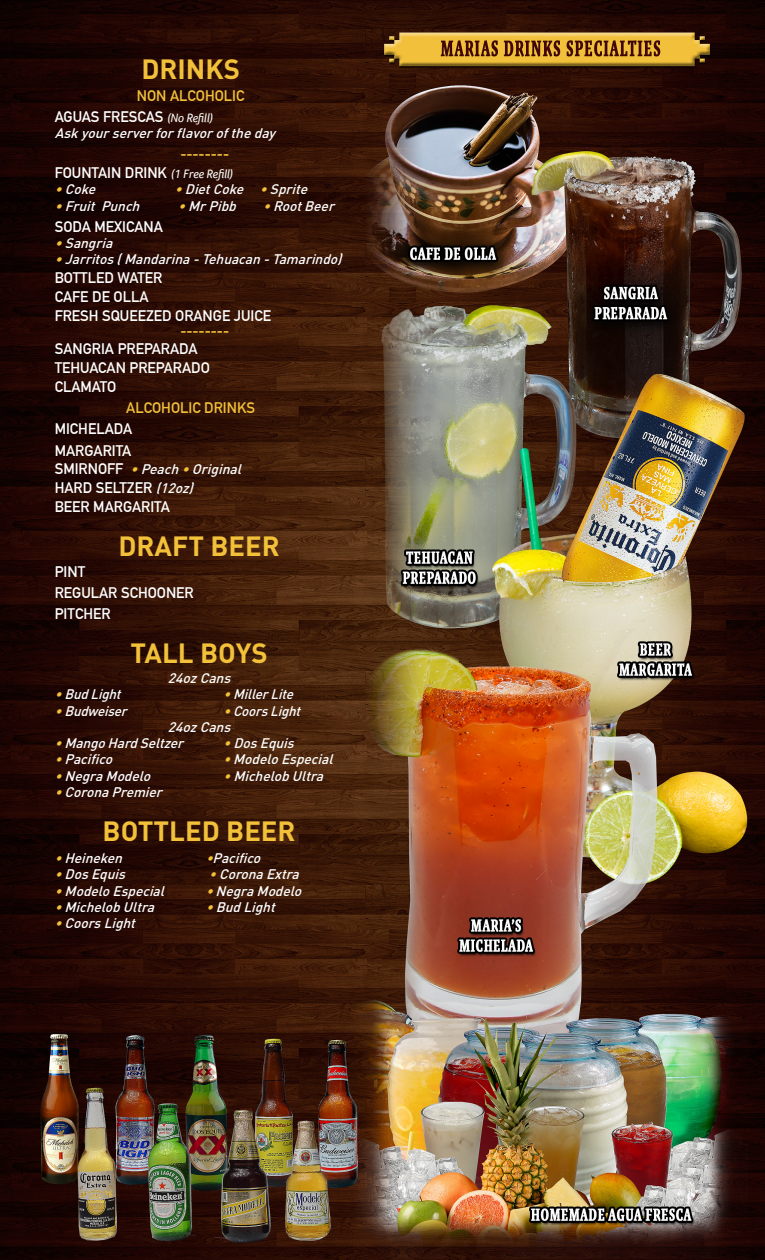
<style>
.page{position:relative;width:765px;height:1260px;background:#fff}
.page>*{position:absolute;margin:0;border:0;box-sizing:border-box;transform-origin:0 0}
.t1{font:700 27.5px "DIN";color:#f2c139}
.t2{font:700 15px "DIN Alternate";color:#fff}
.t3{font:700 15px "DIN Alternate";color:#f2c139}
.t4{font:italic 500 13.75px "DIN Pro";color:#fff}
.t5{font:italic 500 13.75px "DIN Pro";color:#fff;scale:.96 1}
.s1{font-family:"Foco";font-weight:400;font-style:italic;font-size:12.5px}
.s2{color:#f2c139}
.s3{font-family:"DIN Alternate";font-weight:700;font-style:normal;font-size:15px}
.s4{font-family:"DIN Pro";font-weight:500;font-style:italic;font-size:13.75px}
</style>
<div class="page">
<img style="left:0;top:0;width:765px;height:1260px">
<p class="t1" style="left:141px;top:51px;width:100px">DRINKS</p>
<p class="t3" style="left:137px;top:84px;width:109px">NON ALCOHOLIC</p>
<p class="t2" style="left:55px;top:105px;width:160px">AGUAS FRESCAS <span class="s1">(No Refill)</span></p>
<p class="t4" style="left:55px;top:122px;width:227px">Askyourserverforflavoroftheday</p>
<p class="t3" style="left:180px;top:143px;width:50px">--------</p>
<p class="t2" style="left:55px;top:161px;width:180px">FOUNTAIN DRINK <span class="s1">(1 Free Refill)</span></p>
<p class="t4" style="left:55px;top:178px;width:47px"><span class="s2">•</span>Coke</p>
<p class="t4" style="left:175px;top:178px;width:139px"><span class="s2">•</span>DietCoke <span class="s2">•</span>Sprite</p>
<p class="t4" style="left:55px;top:194px;width:91px"><span class="s2">•</span>Fruit Punch</p>
<p class="t4" style="left:178px;top:194px;width:64px"><span class="s2">•</span>MrPibb</p>
<p class="t4" style="left:263px;top:194px;width:78px"><span class="s2">•</span>RootBeer</p>
<p class="t2" style="left:55px;top:215px;width:110px">SODA MEXICANA</p>
<p class="t4" style="left:55px;top:232px;width:64px"><span class="s2">•</span>Sangria</p>
<p class="t4" style="left:55px;top:248px;width:293px"><span class="s2">•</span>Jarritos(Mandarina-Tehuacan-Tamarindo)</p>
<p class="t2" style="left:55px;top:266px;width:109px">BOTTLED WATER</p>
<p class="t2" style="left:55px;top:285px;width:95px">CAFE DE OLLA</p>
<p class="t2" style="left:55px;top:304px;width:218px">FRESH SQUEEZED ORANGE JUICE</p>
<p class="t3" style="left:180px;top:319px;width:50px">--------</p>
<p class="t2" style="left:55px;top:338px;width:144px">SANGRIA PREPARADA</p>
<p class="t2" style="left:55px;top:356px;width:157px">TEHUACAN PREPARADO</p>
<p class="t2" style="left:55px;top:375px;width:63px">CLAMATO</p>
<p class="t3" style="left:126px;top:396px;width:130px">ALCOHOLIC DRINKS</p>
<p class="t2" style="left:55px;top:418px;width:79px">MICHELADA</p>
<p class="t2" style="left:55px;top:439px;width:78px">MARGARITA</p>
<p class="t4" style="left:55px;top:458px;width:193px"><span class="s3">S M I R N O F F</span> <span class="s2">•</span>Peach<span class="s2">•</span>Original</p>
<p class="t2" style="left:55px;top:476px;width:145px">HARD SELTZER <span class="s4">(12oz)</span></p>
<p class="t2" style="left:55px;top:495px;width:117px">BEER MARGARITA</p>
<p class="t1" style="left:118px;top:528px;width:163px">DRAFT BEER</p>
<p class="t2" style="left:55px;top:560px;width:32px">PINT</p>
<p class="t2" style="left:55px;top:581px;width:141px">REGULAR SCHOONER</p>
<p class="t2" style="left:55px;top:603px;width:57px">PITCHER</p>
<p class="t1" style="left:131px;top:635px;width:139px">TALL BOYS</p>
<p class="t4" style="left:168px;top:667px;width:69px">24ozCans</p>
<p class="t5" style="left:55px;top:683px;width:75px"><span class="s2">•</span>BudLight</p>
<p class="t5" style="left:224px;top:683px;width:79px"><span class="s2">•</span>MillerLite</p>
<p class="t5" style="left:55px;top:699px;width:82px"><span class="s2">•</span>Budweiser</p>
<p class="t5" style="left:224px;top:699px;width:87px"><span class="s2">•</span>CoorsLight</p>
<p class="t4" style="left:168px;top:716px;width:69px">24ozCans</p>
<p class="t4" style="left:55px;top:732px;width:135px"><span class="s2">•</span>MangoHardSeltzer</p>
<p class="t4" style="left:224px;top:732px;width:77px"><span class="s2">•</span>DosEquis</p>
<p class="t4" style="left:55px;top:748px;width:64px"><span class="s2">•</span>Pacifico</p>
<p class="t4" style="left:224px;top:748px;width:116px"><span class="s2">•</span>ModeloEspecial</p>
<p class="t4" style="left:55px;top:764px;width:102px"><span class="s2">•</span>NegraModelo</p>
<p class="t4" style="left:224px;top:764px;width:106px"><span class="s2">•</span>MichelobUltra</p>
<p class="t4" style="left:55px;top:781px;width:114px"><span class="s2">•</span>CoronaPremier</p>
<p class="t1" style="left:103px;top:813px;width:194px">BOTTLED BEER</p>
<p class="t4" style="left:55px;top:847px;width:74px"><span class="s2">•</span>Heineken</p>
<p class="t4" style="left:206px;top:847px;width:61px"><span class="s2">•</span>Pacifico</p>
<p class="t4" style="left:55px;top:863px;width:77px"><span class="s2">•</span>DosEquis</p>
<p class="t4" style="left:209px;top:863px;width:96px"><span class="s2">•</span>CoronaExtra</p>
<p class="t4" style="left:55px;top:879px;width:116px"><span class="s2">•</span>ModeloEspecial</p>
<p class="t4" style="left:206px;top:879px;width:102px"><span class="s2">•</span>NegraModelo</p>
<p class="t4" style="left:55px;top:896px;width:106px"><span class="s2">•</span>MichelobUltra</p>
<p class="t4" style="left:206px;top:896px;width:75px"><span class="s2">•</span>BudLight</p>
<p class="t4" style="left:55px;top:912px;width:87px"><span class="s2">•</span>CoorsLight</p>
</div>
